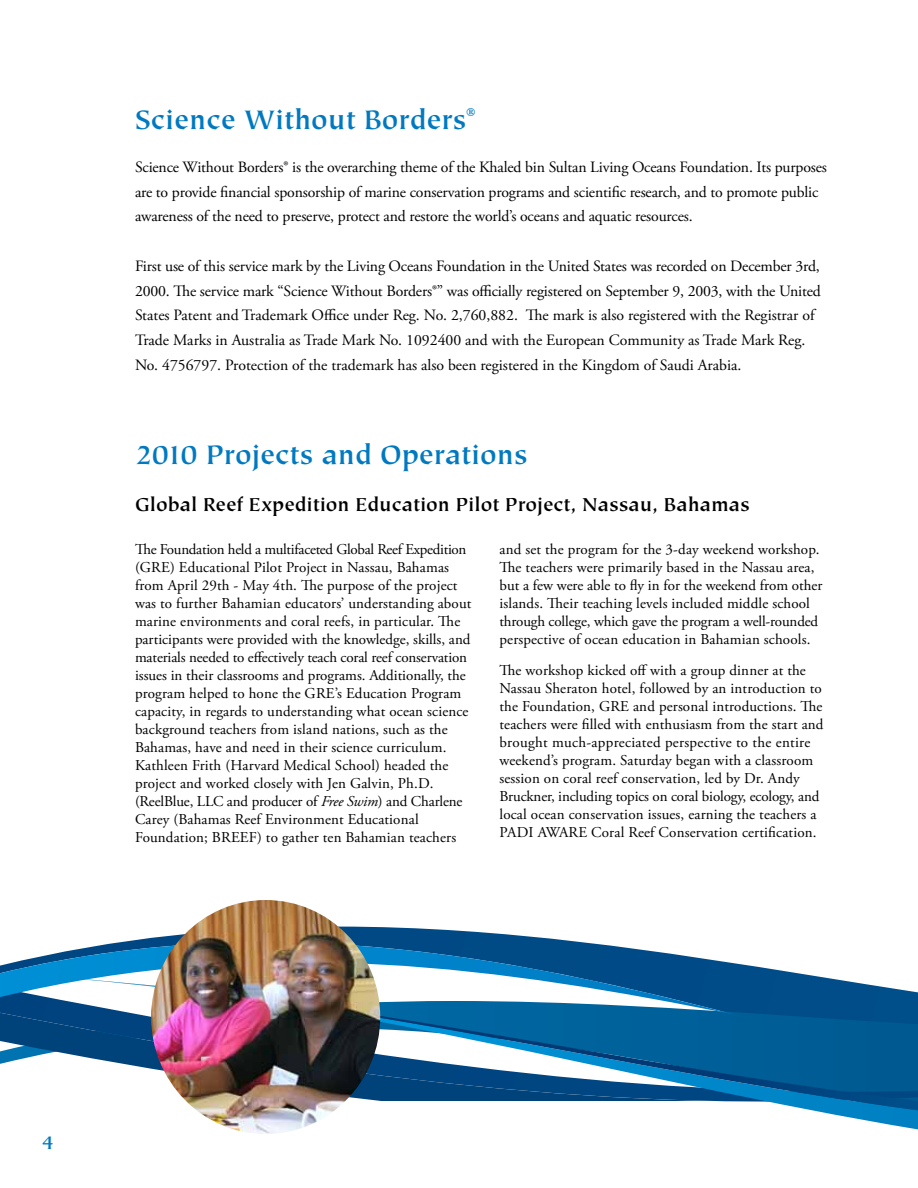
<style>
.page{position:relative;width:918px;height:1188px;background:#fff}
.page>*{position:absolute;margin:0;border:0;box-sizing:border-box;transform-origin:0 0}
.t1{font:700 30px "Tiepolo";color:#0079c1}
.t2{font:700 21px "Tiepolo";color:#000}
.t3{font:700 21px "Tiepolo";color:#0079c1}
.t4{font:15.75px/24.8px "Adobe Garamond Pro";letter-spacing:-.01em;color:#000}
.t5{font:15px/18px "Adobe Garamond Pro";letter-spacing:.01em;color:#000}
.s1{font-style:italic}
</style>
<div class="page">
<svg style="left:380px;top:927px;width:422px;height:47px"></svg>
<svg style="left:811px;top:1110px;width:107px;height:19px"></svg>
<svg style="left:0;top:974px;width:918px;height:136px"></svg>
<svg style="left:0;top:933px;width:737px;height:82px"></svg>
<img style="left:151px;top:900px;width:229px;height:234px">
<h1 class="t1" style="left:135px;top:103px;width:341px">Science Without Borders<sup>®</sup></h1>
<p class="t4" style="left:135px;top:155px;width:694px">Science Without Borders® is the overarching theme of the Khaled bin Sultan Living Oceans Foundation. Its purposes are to provide financial sponsorship of marine conservation programs and scientific research, and to promote public awareness of the need to preserve, protect and restore the world’s oceans and aquatic resources.</p>
<p class="t4" style="left:135px;top:254px;width:687px">First use of this service mark by the Living Oceans Foundation in the United States was recorded on December 3rd, 2000. The service mark “Science Without Borders®” was officially registered on September 9, 2003, with the United States Patent and Trademark Office under Reg. No. 2,760,882. The mark is also registered with the Registrar of Trade Marks in Australia as Trade Mark No. 1092400 and with the European Community as Trade Mark Reg.<br>No. 4756797. Protection of the trademark has also been registered in the Kingdom of Saudi Arabia.</p>
<h1 class="t1" style="left:135px;top:438px;width:394px">2010 Projects and Operations</h1>
<h2 class="t2" style="left:135px;top:493px;width:616px">Global Reef Expedition Education Pilot Project, Nassau, Bahamas</h2>
<p class="t5" style="left:135px;top:541px;width:338px">The Foundation held a multifaceted Global Reef Expedition (GRE) Educational Pilot Project in Nassau, Bahamas from April 29th - May 4th. The purpose of the project was to further Bahamian educators’ understanding about marine environments and coral reefs, in particular. The participants were provided with the knowledge, skills, and materials needed to effectively teach coral reef conservation issues in their classrooms and programs. Additionally, the program helped to hone the GRE’s Education Program capacity, in regards to understanding what ocean science background teachers from island nations, such as the Bahamas, have and need in their science curriculum.<br>Kathleen Frith (Harvard Medical School) headed the project and worked closely with Jen Galvin, Ph.D. (ReelBlue, LLC and producer of <span class="s1">Free Swim</span>) and Charlene Carey (Bahamas Reef Environment Educational Foundation; BREEF) to gather ten Bahamian teachers</p>
<p class="t5" style="left:500px;top:541px;width:325px">and set the program for the 3-day weekend workshop.<br>The teachers were primarily based in the Nassau area, but a few were able to fly in for the weekend from other islands. Their teaching levels included middle school through college, which gave the program a well-rounded perspective of ocean education in Bahamian schools.</p>
<p class="t5" style="left:500px;top:662px;width:326px">The workshop kicked off with a group dinner at the Nassau Sheraton hotel, followed by an introduction to the Foundation, GRE and personal introductions. The teachers were filled with enthusiasm from the start and brought much-appreciated perspective to the entire weekend’s program. Saturday began with a classroom session on coral reef conservation, led by Dr. Andy Bruckner, including topics on coral biology, ecology, and local ocean conservation issues, earning the teachers a PADI AWARE Coral Reef Conservation certification.</p>
<h2 class="t3" style="left:42px;top:1131px;width:14px">4</h2>
</div>
